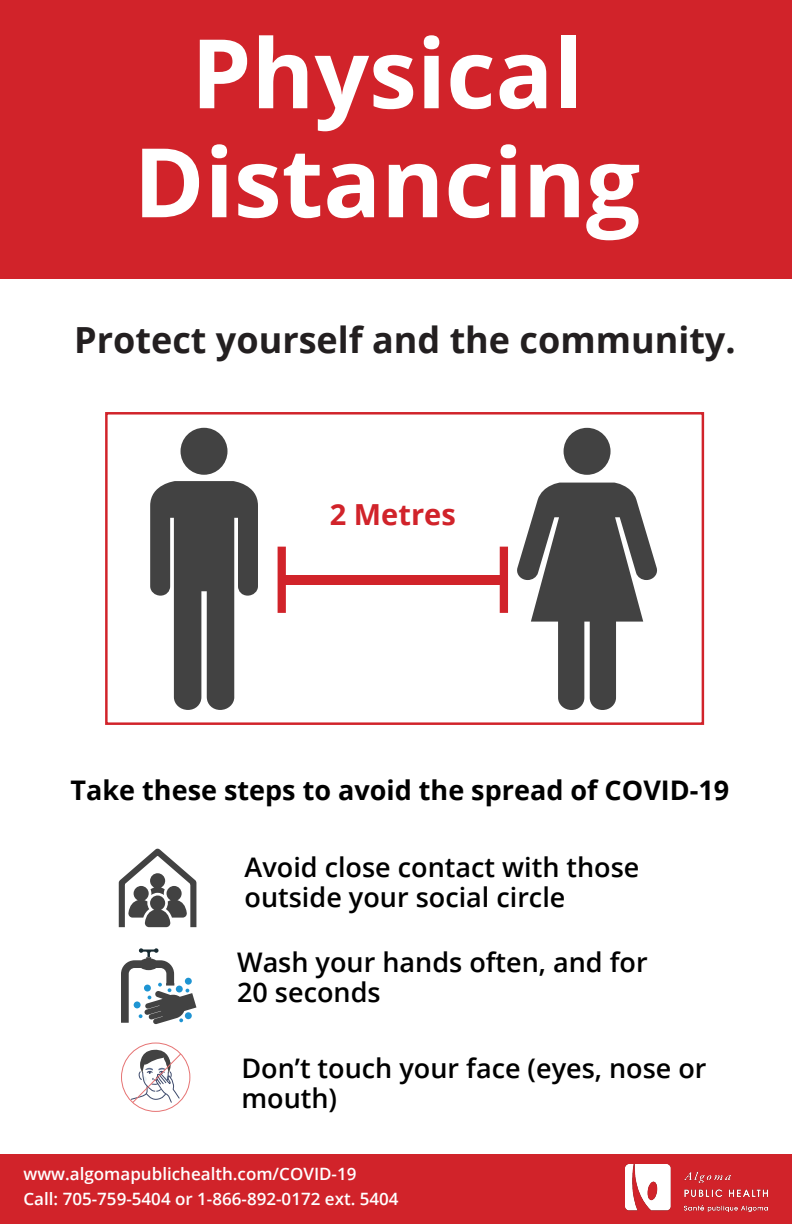
<style>
.page{position:relative;width:792px;height:1224px;background:#fff}
.page>*{position:absolute;margin:0;border:0;box-sizing:border-box;transform-origin:0 0}
.t1{font:700 96px "Open Sans";color:#fff}
.t2{font:700 36px "Open Sans";color:#231f20}
.t3{font:700 29px "Open Sans";color:#d1232a}
.t4{font:600 27px/30px "Open Sans";color:#000}
.t5{font:700 27px "Open Sans";color:#000}
.t6{font:600 17px/25px "Open Sans";color:#fff}
</style>
<div class="page">
<div style="left:0;top:0;width:792px;height:279px;background:#d1232a"></div>
<div style="left:282px;top:575px;width:222px;height:10px;background:#d1232a"></div>
<div style="left:278px;top:547px;width:8px;height:66px;background:#d1232a;border:4px solid #d1232a"></div>
<div style="left:105px;top:412px;width:599px;height:313px;border:2px solid #d1232a"></div>
<div style="left:181px;top:428px;width:47px;height:47px;background:#424242;border-radius:50%"></div>
<svg style="left:150px;top:481px;width:108px;height:229px"></svg>
<div style="left:564px;top:428px;width:47px;height:47px;background:#424242;border-radius:50%"></div>
<svg style="left:517px;top:483px;width:140px;height:227px"></svg>
<div style="left:500px;top:547px;width:8px;height:66px;background:#d1232a"></div>
<div style="left:0;top:1154px;width:792px;height:70px;background:#d1232a"></div>
<img style="left:625px;top:1164px;width:143px;height:48px">
<svg style="left:118px;top:854px;width:79px;height:74px"></svg>
<svg style="left:121px;top:948px;width:75px;height:76px"></svg>
<div style="left:121px;top:1043px;width:69px;height:69px;border:1px solid #e67373;border-radius:50%"></div>
<svg style="left:130px;top:1049px;width:52px;height:55px"></svg>
<p class="t1" style="left:191px;top:6px;width:393px">Physical</p>
<p class="t1" style="left:134px;top:115px;width:508px">Distancing</p>
<p class="t2" style="left:74px;top:314px;width:663px">Protect yourself and the community.</p>
<p class="t3" style="left:330px;top:494px;width:127px">2 Metres</p>
<p class="t5" style="left:71px;top:771px;width:660px">Take these steps to avoid the spread of COVID-19</p>
<p class="t4" style="left:245px;top:852px;width:396px">Avoid close contact with those outside your social circle</p>
<p class="t4" style="left:237px;top:946px;width:412px">Wash your hands often, and for<br>20 seconds</p>
<p class="t4" style="left:241px;top:1053px;width:467px">Don’t touch your face (eyes, nose or mouth)</p>
<p class="t6" style="left:23px;top:1161px;width:377px">www.algomapublichealth.com/COVID-19<br>Call: 705-759-5404 or 1-866-892-0172 ext. 5404</p>
</div>
